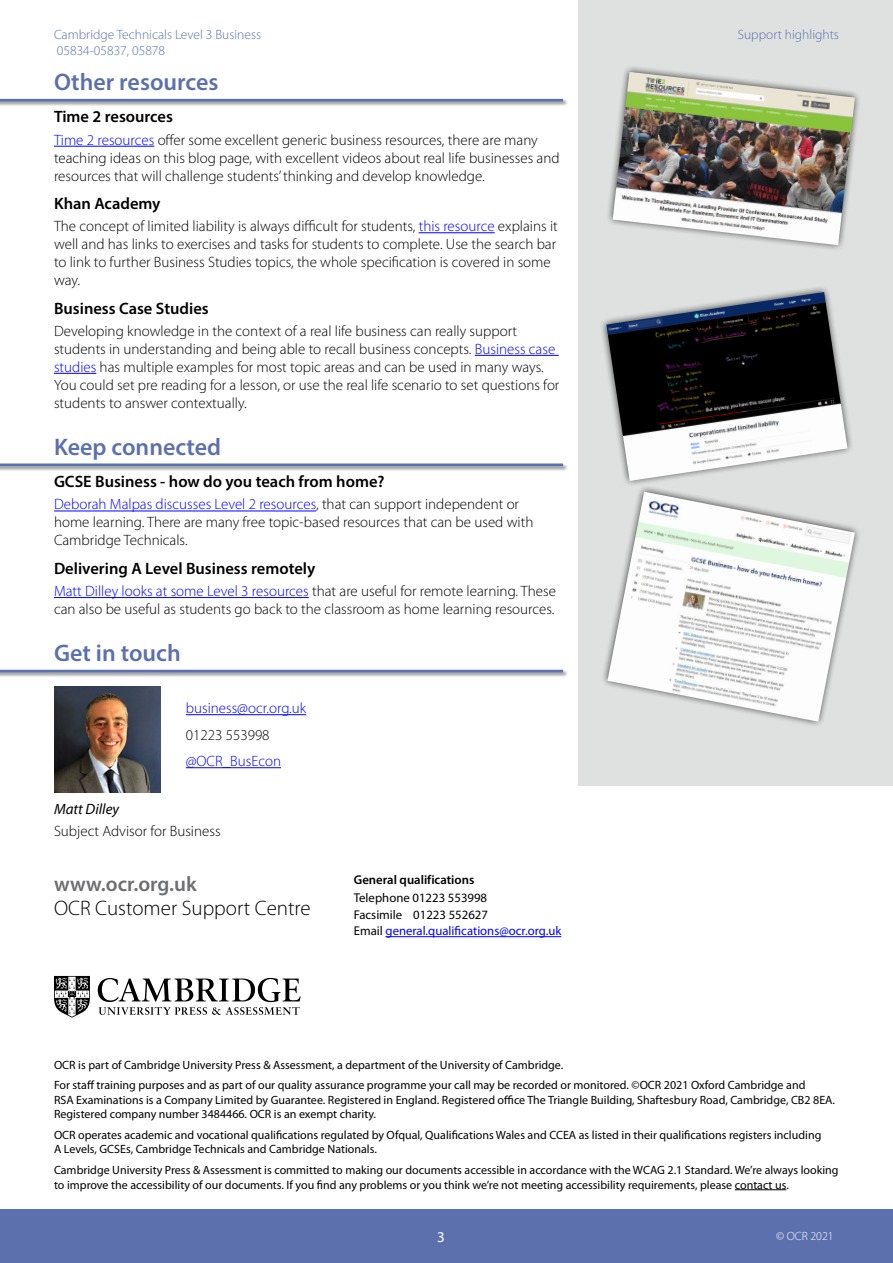
<style>
.page{position:relative;width:893px;height:1263px;background:#fff}
.page>*{position:absolute;margin:0;border:0;box-sizing:border-box;transform-origin:0 0}
.Heading_2_-_Section{font:600 24px "Myriad Pro";color:#5c70ae}
.t1{font:300 21px "Myriad Pro";color:#000}
.t2{font:600 21px "Myriad Pro";color:#6d6e71}
.Heading_3_-_Sub_sect{font:600 16.5px "Myriad Pro";color:#000}
.Body_text{font:600 16.5px "Myriad Pro";color:#000}
.Body_text-2{font:300 15px/18px "Myriad Pro";color:#000}
.Body_text-3{font:300 15px "Myriad Pro";color:#00f}
.Body_text-4{font:italic 15px "Myriad Pro";color:#000}
.t3{font:15px "Myriad Pro";color:#fff}
.t4{font:300 13.5px/16.2px "Myriad Pro";color:#5c70ae}
.t5{font:12.75px "Myriad Pro";color:#000}
.t6{font:12.75px "Myriad Pro";color:#00f}
.t7{font:600 12.75px "Myriad Pro";color:#000}
.Company_Details{font:12px/14.4px "Myriad Pro";color:#000}
.t8{font:300 12px "Myriad Pro";color:#fff}
.s1{color:#00f}
.s2{color:#000}
</style>
<div class="page">
<div style="left:0;top:1209px;width:893px;height:54px;background:#5c70ae"></div>
<div style="left:579px;top:0;width:314px;height:785px;background:#dfe1e0"></div>
<div style="left:0;top:98px;width:568px;height:9px;background:#000;opacity:.5"></div>
<hr style="left:0;top:99px;width:563px;height:3px;background:#5c70ae">
<hr style="left:54px;top:146px;width:100px;height:1px;background:#00f">
<hr style="left:419px;top:232px;width:76px;height:1px;background:#00f">
<hr style="left:475px;top:355px;width:84px;height:1px;background:#00f">
<hr style="left:54px;top:373px;width:42px;height:1px;background:#00f">
<hr style="left:54px;top:511px;width:262px;height:1px;background:#00f">
<hr style="left:54px;top:597px;width:255px;height:1px;background:#00f">
<hr style="left:186px;top:714px;width:120px;height:1px;background:#00f">
<hr style="left:186px;top:767px;width:95px;height:1px;background:#00f">
<div style="left:0;top:463px;width:568px;height:8px;background:#000;opacity:.5"></div>
<hr style="left:0;top:463px;width:563px;height:3px;background:#5c70ae">
<div style="left:0;top:669px;width:568px;height:9px;background:#000;opacity:.5"></div>
<hr style="left:0;top:670px;width:563px;height:2px;background:#5c70ae">
<img style="left:54px;top:687px;width:106px;height:106px">
<svg style="left:608px;top:67px;width:251px;height:182px"></svg>
<img style="left:613px;top:72px;width:242px;height:173px">
<svg style="left:602px;top:287px;width:250px;height:196px"></svg>
<img style="left:606px;top:292px;width:241px;height:189px">
<svg style="left:603px;top:483px;width:256px;height:242px"></svg>
<img style="left:607px;top:492px;width:248px;height:230px">
<hr style="left:386px;top:936px;width:175px;height:1px;background:#00f">
<hr style="left:735px;top:1189px;width:51px;height:1px;background:#000">
<svg style="left:98px;top:978px;width:203px;height:37px"></svg>
<svg style="left:54px;top:976px;width:36px;height:42px"></svg>
<p class="t4" style="left:54px;top:26px;width:209px">Cambridge Technicals Level 3 Business<br>05834-05837, 05878</p>
<p class="Heading_2_-_Section" style="left:54px;top:67px;width:166px">Other resources</p>
<p class="Heading_3_-_Sub_sect" style="left:54px;top:106px;width:120px">Time 2 resources</p>
<p class="Body_text-2" style="left:54px;top:131px;width:507px"><span class="s1">Time 2 resources</span> offer some excellent generic business resources, there are many teaching ideas on this blog page, with excellent videos about real life businesses and resources that will challenge students’ thinking and develop knowledge.</p>
<p class="Body_text" style="left:54px;top:193px;width:108px">Khan Academy</p>
<p class="Body_text-2" style="left:54px;top:217px;width:505px">The concept of limited liability is always difficult for students, <span class="s1">this resource</span> explains it well and has links to exercises and tasks for students to complete. Use the search bar to link to further Business Studies topics, the whole specification is covered in some way.</p>
<p class="Body_text" style="left:54px;top:298px;width:156px">Business Case Studies</p>
<p class="Body_text-2" style="left:54px;top:322px;width:507px">Developing knowledge in the context of a real life business can really support students in understanding and being able to recall business concepts. <span class="s1">Business case studies</span> has multiple examples for most topic areas and can be used in many ways.<br>You could set pre reading for a lesson, or use the real life scenario to set questions for students to answer contextually.</p>
<p class="Heading_2_-_Section" style="left:54px;top:431px;width:169px">Keep connected</p>
<p class="Heading_3_-_Sub_sect" style="left:54px;top:471px;width:332px">GCSE Business - how do you teach from home?</p>
<p class="Body_text-2" style="left:54px;top:496px;width:481px"><span class="s1">Deborah Malpas discusses Level 2 resources</span>, that can support independent or home learning. There are many free topic-based resources that can be used with<br>Cambridge Technicals.</p>
<p class="Heading_3_-_Sub_sect" style="left:54px;top:558px;width:263px">Delivering A Level Business remotely</p>
<p class="Body_text-2" style="left:54px;top:582px;width:503px"><span class="s1">Matt Dilley looks at some Level 3 resources</span> that are useful for remote learning. These can also be useful as students go back to the classroom as home learning resources.</p>
<p class="Heading_2_-_Section" style="left:54px;top:637px;width:128px">Get in touch</p>
<p class="Body_text-3" style="left:186px;top:700px;width:122px">business@ocr.org.uk</p>
<p class="Body_text-2" style="left:186px;top:726px;width:85px">01223 553998</p>
<p class="Body_text-3" style="left:186px;top:753px;width:97px">@OCR_BusEcon</p>
<p class="Body_text-4" style="left:54px;top:800px;width:67px">Matt Dilley</p>
<p class="Body_text-2" style="left:54px;top:823px;width:168px">Subject Advisor for Business</p>
<p class="t2" style="left:54px;top:870px;width:144px">www.ocr.org.uk</p>
<p class="t1" style="left:54px;top:896px;width:258px">OCR Customer Support Centre</p>
<p class="t7" style="left:354px;top:871px;width:122px">General qualifications</p>
<p class="t5" style="left:354px;top:890px;width:135px">Telephone 01223 553998</p>
<p class="t5" style="left:354px;top:907px;width:136px">Facsimile 01223 552627</p>
<p class="t6" style="left:354px;top:923px;width:209px"><span class="s2">Email</span> general.qualifications@ocr.org.uk</p>
<p class="t4" style="left:738px;top:26px;width:103px">Support highlights</p>
<p class="Company_Details" style="left:54px;top:1057px;width:511px">OCR is part of Cambridge University Press &amp; Assessment, a department of the University of Cambridge.</p>
<p class="Company_Details" style="left:54px;top:1078px;width:783px">For staff training purposes and as part of our quality assurance programme your call may be recorded or monitored. ©OCR 2021 Oxford Cambridge and<br>RSA Examinations is a Company Limited by Guarantee. Registered in England. Registered office The Triangle Building, Shaftesbury Road, Cambridge, CB2 8EA.<br>Registered company number 3484466. OCR is an exempt charity.</p>
<p class="Company_Details" style="left:54px;top:1127px;width:769px">OCR operates academic and vocational qualifications regulated by Ofqual, Qualifications Wales and CCEA as listed in their qualifications registers including<br>A Levels, GCSEs, Cambridge Technicals and Cambridge Nationals.</p>
<p class="Company_Details" style="left:54px;top:1163px;width:786px">Cambridge University Press &amp; Assessment is committed to making our documents accessible in accordance with the WCAG 2.1 Standard. We’re always looking to improve the accessibility of our documents. If you find any problems or you think we’re not meeting accessibility requirements, please contact us.</p>
<p class="t3" style="left:437px;top:1227px;width:9px">3</p>
<p class="t8" style="left:776px;top:1229px;width:59px">© OCR 2021</p>
</div>
